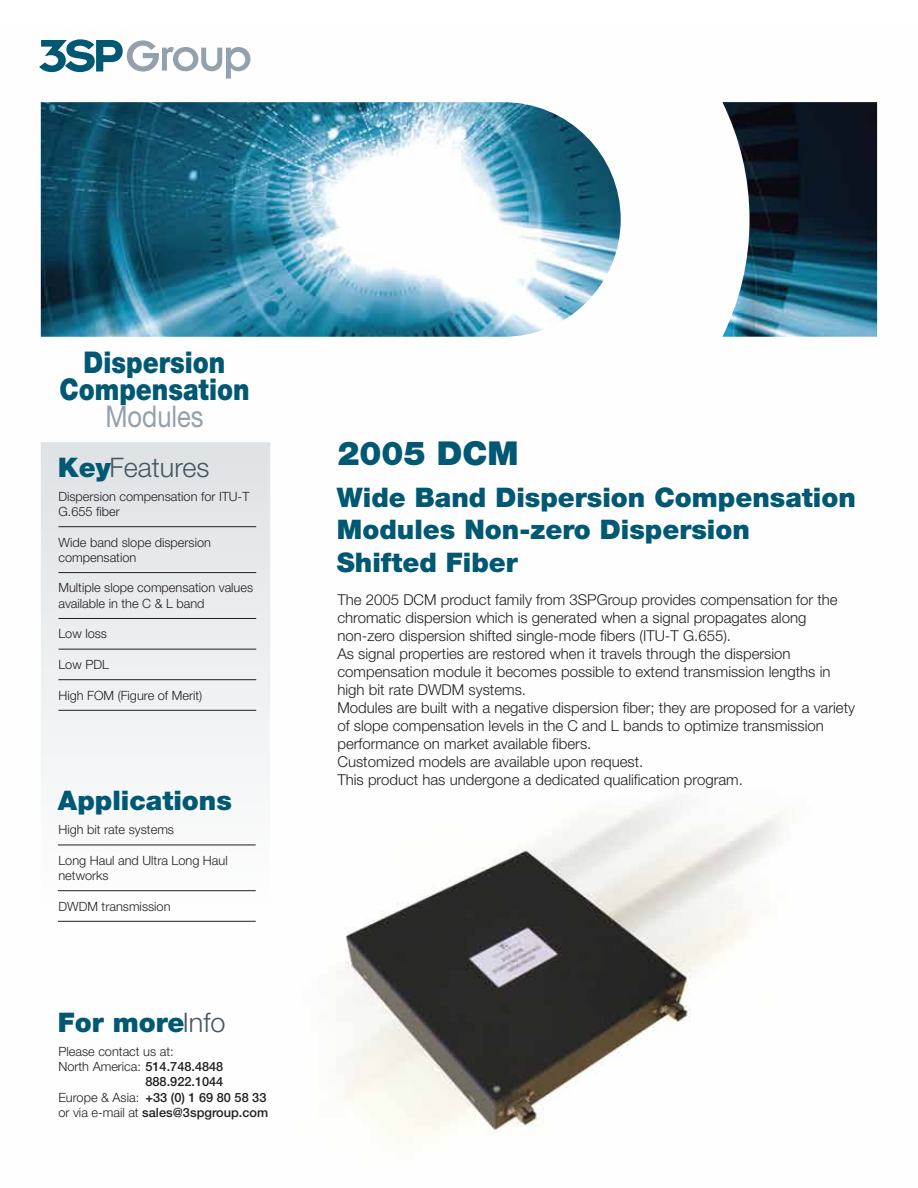
<style>
.page{position:relative;width:918px;height:1188px;background:#fff}
.page>*{position:absolute;margin:0;border:0;box-sizing:border-box;transform-origin:0 0}
.t1{font:900 33px "Helvetica Neue";color:#005873}
.t2{font:900 30px/27px "Helvetica Neue";color:#005873;text-align:center;scale:.85 1}
.t3{font:30px "Helvetica Neue";color:#93a1ad;scale:.85 1}
.t4{font:900 27px/32.4px "Helvetica Neue";color:#005873}
.t5{font:300 27px "Helvetica Neue";color:#455761}
.t6{font:300 15px/18px "Helvetica Neue";color:#231f20}
.t7{font:300 12.75px/15.3px "Helvetica Neue";color:#231f20}
.t8{font:500 12.75px "Helvetica Neue";color:#231f20}
.s1{font-weight:900;color:#005873}
.s2{font-weight:300;color:#455761}
.s3{font-weight:500}
.s4{font-weight:300}
</style>
<div class="page">
<img style="left:40px;top:56px;width:838px;height:1079px">
<div style="left:41px;top:442px;width:229px;height:467px;background:linear-gradient(to bottom,#dee2e5,#fcfcfc)"></div>
<hr style="left:58px;top:890px;width:198px;height:1px;background:#231f20">
<hr style="left:58px;top:845px;width:198px;height:1px;background:#231f20">
<hr style="left:58px;top:921px;width:198px;height:1px;background:#231f20">
<hr style="left:58px;top:526px;width:198px;height:1px;background:#231f20">
<hr style="left:58px;top:572px;width:198px;height:1px;background:#231f20">
<hr style="left:58px;top:618px;width:198px;height:1px;background:#231f20">
<hr style="left:58px;top:649px;width:198px;height:1px;background:#231f20">
<hr style="left:58px;top:679px;width:198px;height:1px;background:#231f20">
<hr style="left:58px;top:710px;width:198px;height:1px;background:#231f20">
<img style="left:41px;top:102px;width:836px;height:235px">
<svg style="left:39px;top:39px;width:211px;height:40px"></svg>
<h2 class="t2" style="left:59px;top:349px;width:225px">Dispersion<br>Compensation</h2>
<h2 class="t3" style="left:105px;top:398px;width:117px">Modules</h2>
<h3 class="t5" style="left:58px;top:451px;width:153px"><span class="s1">Key</span>Features</h3>
<p class="t7" style="left:58px;top:488px;width:193px">Dispersion compensation for ITU-T<br>G.655 fiber</p>
<p class="t7" style="left:58px;top:534px;width:154px">Wide band slope dispersion compensation</p>
<p class="t7" style="left:58px;top:580px;width:196px">Multiple slope compensation values available in the C &amp; L band</p>
<p class="t7" style="left:58px;top:626px;width:50px">Low loss</p>
<p class="t7" style="left:58px;top:656px;width:52px">Low PDL</p>
<p class="t7" style="left:58px;top:687px;width:145px">High FOM (Figure of Merit)</p>
<h3 class="t4" style="left:58px;top:785px;width:175px">Applications</h3>
<p class="t7" style="left:58px;top:822px;width:117px">High bit rate systems</p>
<p class="t7" style="left:58px;top:852px;width:171px">Long Haul and Ultra Long Haul networks</p>
<p class="t7" style="left:58px;top:898px;width:114px">DWDM transmission</p>
<h3 class="t4" style="left:58px;top:1006px;width:169px">For more<span class="s2">Info</span></h3>
<p class="t7" style="left:58px;top:1043px;width:117px">Please contact us at:</p>
<p class="t7" style="left:58px;top:1059px;width:166px">North America: <span class="s3">514.748.4848</span></p>
<p class="t8" style="left:145px;top:1074px;width:79px">888.922.1044</p>
<p class="t8" style="left:58px;top:1089px;width:210px"><span class="s4">Europe &amp; Asia:</span> +33 (0) 1 69 80 58 33</p>
<p class="t8" style="left:58px;top:1105px;width:211px"><span class="s4">or via e-mail at</span> sales@3spgroup.com</p>
<h1 class="t1" style="left:338px;top:434px;width:183px">2005 DCM</h1>
<h3 class="t4" style="left:337px;top:481px;width:521px">Wide Band Dispersion Compensation<br>Modules Non-zero Dispersion<br>Shifted Fiber</h3>
<p class="t6" style="left:337px;top:590px;width:519px">The 2005 DCM product family from 3SPGroup provides compensation for the chromatic dispersion which is generated when a signal propagates along non-zero dispersion shifted single-mode fibers (ITU-T G.655).<br>As signal properties are restored when it travels through the dispersion compensation module it becomes possible to extend transmission lengths in high bit rate DWDM systems.<br>Modules are built with a negative dispersion fiber; they are proposed for a variety of slope compensation levels in the C and L bands to optimize transmission performance on market available fibers.<br>Customized models are available upon request.<br>This product has undergone a dedicated qualification program.</p>
</div>
